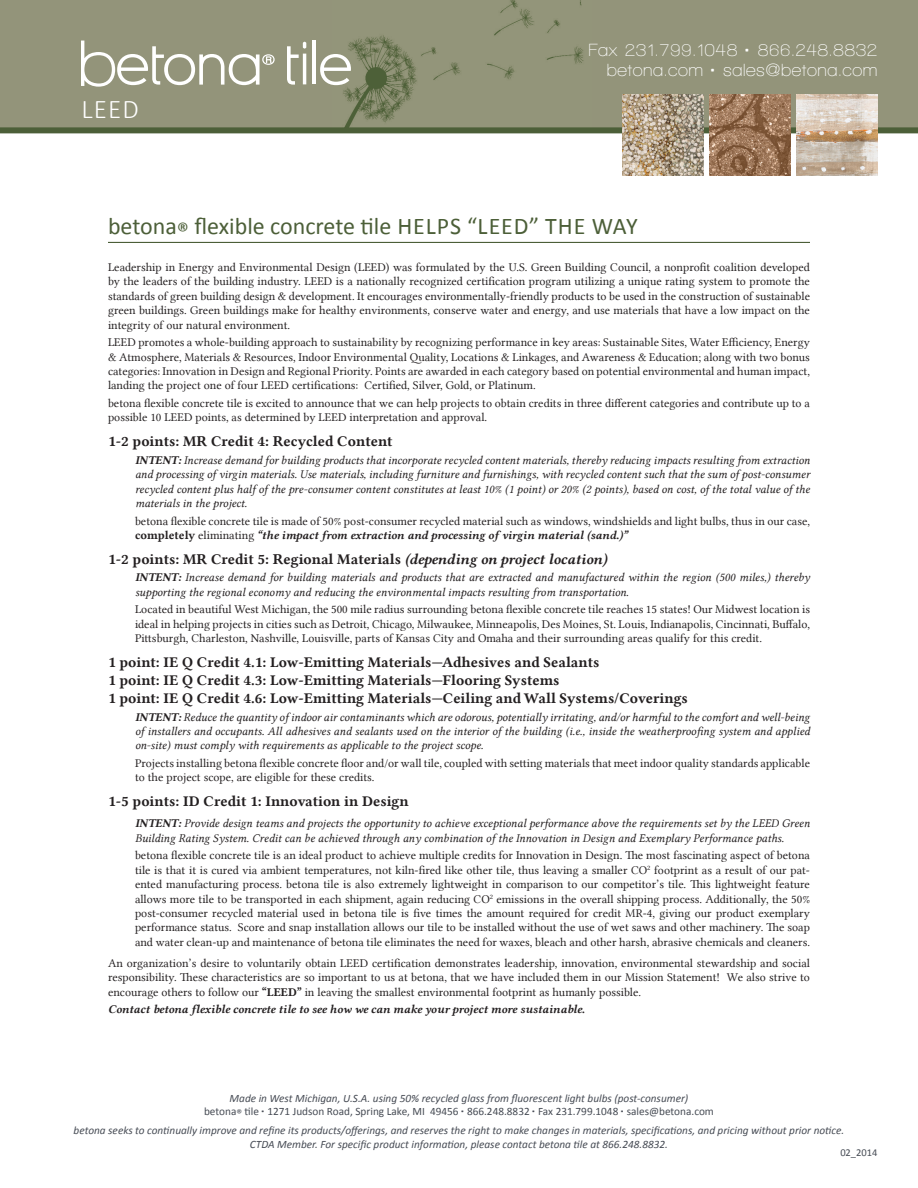
<style>
.page{position:relative;width:918px;height:1188px;background:#fff}
.page>*{position:absolute;margin:0;border:0;box-sizing:border-box;transform-origin:0 0}
.t1{font:300 27px "Calibri";color:#fff}
.t2{font:24px "Calibri";color:#4c5f38}
.t3{font:600 18px "Walkway";letter-spacing:.03em;color:#fff}
.t4{font:15px "Lin Libertine B";color:#231f20}
.t5{font:12px/14.4px "Lin Libertine";color:#231f20;text-align:justify}
.t6{font:12px/14.4px "Lin Libertine I";color:#231f20;text-align:justify}
.t7{font:12px "Lin Libertine BI";color:#231f20}
.t8{font:italic 11.25px/13.5px "Calibri";color:#464b54;text-align:center}
.t9{font:11.25px "Calibri";color:#464b54}
.t10{font:10.5px "Calibri";color:#464b54}
.s1{font-family:"Lin Libertine BI"}
.s2{font-family:"Lin Libertine B"}
.s3{font-family:"Walkway";font-weight:700}
</style>
<div class="page">
<div style="left:0;top:0;width:918px;height:131px;background:#93947a"></div>
<img style="left:334px;top:0;width:250px;height:127px">
<div style="left:0;top:127px;width:918px;height:6px;background:#4c5f38"></div>
<svg style="left:81px;top:41px;width:194px;height:46px"></svg>
<hr style="left:312px;top:40px;width:3px;height:44px;background:#fff">
<svg style="left:287px;top:42px;width:19px;height:43px"></svg>
<svg style="left:320px;top:54px;width:31px;height:31px"></svg>
<hr style="left:108px;top:242px;width:702px;height:1px;background:#4c5f38">
<img style="left:796px;top:94px;width:82px;height:82px">
<img style="left:710px;top:94px;width:80px;height:82px">
<img style="left:622px;top:94px;width:82px;height:82px">
<p class="t1" style="left:82px;top:93px;width:59px">LEED</p>
<p class="t3" style="left:589px;top:40px;width:290px">Fax 231.799.1048 • 866.248.8832</p>
<p class="t3" style="left:607px;top:60px;width:272px">betona.com • sales@betona.com</p>
<p class="t2" style="left:108px;top:211px;width:531px">betona® flexible concrete tile HELPS “LEED” THE WAY</p>
<p class="t5" style="left:108px;top:260px;width:704px">Leadership in Energy and Environmental Design (LEED) was formulated by the U.S. Green Building Council, a nonprofit coalition developed by the leaders of the building industry. LEED is a nationally recognized certification program utilizing a unique rating system to promote the standards of green building design &amp; development. It encourages environmentally-friendly products to be used in the construction of sustainable green buildings. Green buildings make for healthy environments, conserve water and energy, and use materials that have a low impact on the integrity of our natural environment.</p>
<p class="t5" style="left:108px;top:335px;width:704px">LEED promotes a whole-building approach to sustainability by recognizing performance in key areas: Sustainable Sites, Water Efficiency, Energy &amp; Atmosphere, Materials &amp; Resources, Indoor Environmental Quality, Locations &amp; Linkages, and Awareness &amp; Education; along with two bonus categories: Innovation in Design and Regional Priority. Points are awarded in each category based on potential environmental and human impact, landing the project one of four LEED certifications: Certified, Silver, Gold, or Platinum.</p>
<p class="t5" style="left:108px;top:396px;width:704px">betona flexible concrete tile is excited to announce that we can help projects to obtain credits in three different categories and contribute up to a possible 10 LEED points, as determined by LEED interpretation and approval.</p>
<p class="t4" style="left:108px;top:431px;width:286px">1-2 points: MR Credit 4: Recycled Content</p>
<p class="t6" style="left:135px;top:453px;width:677px"><span class="s1">INTENT:</span> Increase demand for building products that incorporate recycled content materials, thereby reducing impacts resulting from extraction and processing of virgin materials. Use materials, including furniture and furnishings, with recycled content such that the sum of post-consumer recycled content plus half of the pre-consumer content constitutes at least 10% (1 point) or 20% (2 points), based on cost, of the total value of the materials in the project.</p>
<p class="t5" style="left:135px;top:514px;width:677px">betona flexible concrete tile is made of 50% post-consumer recycled material such as windows, windshields and light bulbs, thus in our case, <span class="s2">completely</span> eliminating <span class="s1">“the impact from extraction and processing of virgin material (sand.)”</span></p>
<p class="t4" style="left:108px;top:549px;width:501px">1-2 points: MR Credit 5: Regional Materials <span class="s1">(depending on project location)</span></p>
<p class="t6" style="left:135px;top:571px;width:677px"><span class="s1">INTENT:</span> Increase demand for building materials and products that are extracted and manufactured within the region (500 miles,) thereby supporting the regional economy and reducing the environmental impacts resulting from transportation.</p>
<p class="t5" style="left:135px;top:602px;width:677px">Located in beautiful West Michigan, the 500 mile radius surrounding betona flexible concrete tile reaches 15 states! Our Midwest location is ideal in helping projects in cities such as Detroit, Chicago, Milwaukee, Minneapolis, Des Moines, St. Louis, Indianapolis, Cincinnati, Buffalo, Pittsburgh, Charleston, Nashville, Louisville, parts of Kansas City and Omaha and their surrounding areas qualify for this credit.</p>
<p class="t4" style="left:108px;top:652px;width:493px">1 point: IE Q Credit 4.1: Low-Emitting Materials—Adhesives and Sealants</p>
<p class="t4" style="left:108px;top:670px;width:453px">1 point: IE Q Credit 4.3: Low-Emitting Materials—Flooring Systems</p>
<p class="t4" style="left:108px;top:688px;width:581px">1 point: IE Q Credit 4.6: Low-Emitting Materials—Ceiling and Wall Systems/Coverings</p>
<p class="t6" style="left:135px;top:710px;width:677px"><span class="s1">INTENT:</span> Reduce the quantity of indoor air contaminants which are odorous, potentially irritating, and/or harmful to the comfort and well-being of installers and occupants. All adhesives and sealants used on the interior of the building (i.e., inside the weatherproofing system and applied on-site) must comply with requirements as applicable to the project scope.</p>
<p class="t5" style="left:135px;top:756px;width:677px">Projects installing betona flexible concrete floor and/or wall tile, coupled with setting materials that meet indoor quality standards applicable to the project scope, are eligible for these credits.</p>
<p class="t4" style="left:108px;top:791px;width:302px">1-5 points: ID Credit 1: Innovation in Design</p>
<p class="t6" style="left:135px;top:817px;width:677px"><span class="s1">INTENT:</span> Provide design teams and projects the opportunity to achieve exceptional performance above the requirements set by the LEED Green<br>Building Rating System. Credit can be achieved through any combination of the Innovation in Design and Exemplary Performance paths.</p>
<p class="t5" style="left:135px;top:848px;width:677px">betona flexible concrete tile is an ideal product to achieve multiple credits for Innovation in Design. The most fascinating aspect of betona tile is that it is cured via ambient temperatures, not kiln-fired like other tile, thus leaving a smaller CO<sup>2</sup> footprint as a result of our pat&shy;ented manufacturing process. betona tile is also extremely lightweight in comparison to our competitor’s tile. This lightweight feature allows more tile to be transported in each shipment, again reducing CO<sup>2</sup> emissions in the overall shipping process. Additionally, the 50% post-consumer recycled material used in betona tile is five times the amount required for credit MR-4, giving our product exemplary performance status. Score and snap installation allows our tile to be installed without the use of wet saws and other machinery. The soap and water clean-up and maintenance of betona tile eliminates the need for waxes, bleach and other harsh, abrasive chemicals and cleaners.</p>
<p class="t5" style="left:108px;top:956px;width:704px">An organization’s desire to voluntarily obtain LEED certification demonstrates leadership, innovation, environmental stewardship and social responsibility. These characteristics are so important to us at betona, that we have included them in our Mission Statement! We also strive to encourage others to follow our <span class="s2">“LEED”</span> in leaving the smallest environmental footprint as humanly possible.</p>
<p class="t7" style="left:108px;top:1001px;width:478px">Contact betona flexible concrete tile to see how we can make your project more sustainable.</p>
<p class="t8" style="left:230px;top:1091px;width:460px">Made in West Michigan, U.S.A. using 50% recycled glass from fluorescent light bulbs (post-consumer)</p>
<p class="t9" style="left:204px;top:1105px;width:511px">betona® tile <span class="s3">•</span> 1271 Judson Road, Spring Lake, MI 49456 <span class="s3">•</span> 866.248.8832 <span class="s3">•</span> Fax 231.799.1048 <span class="s3">•</span> sales@betona.com</p>
<p class="t8" style="left:74px;top:1123px;width:772px">betona seeks to continually improve and refine its products/offerings, and reserves the right to make changes in materials, specifications, and pricing without prior notice.<br>CTDA Member. For specific product information, please contact betona tile at 866.248.8832.</p>
<p class="t10" style="left:840px;top:1146px;width:39px">02_2014</p>
</div>
